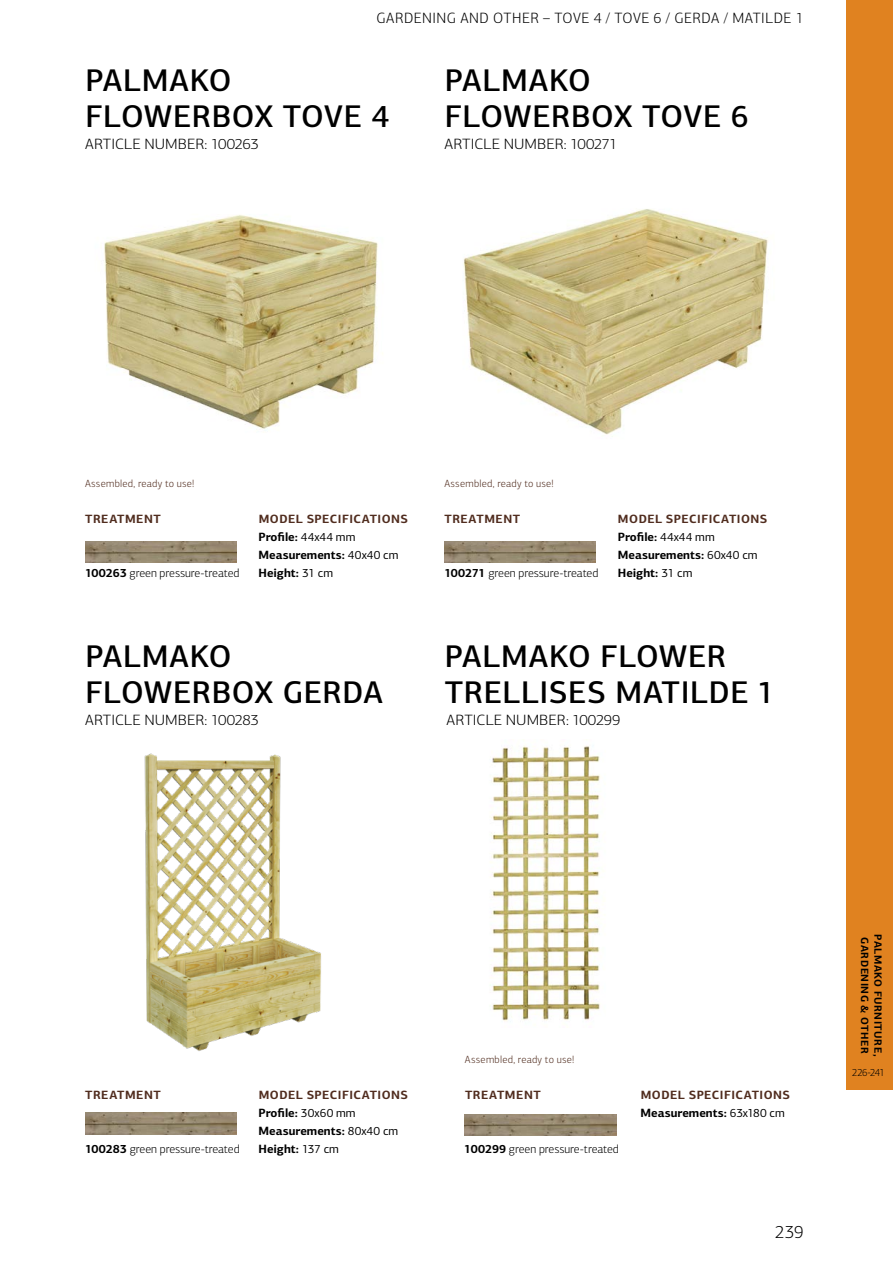
<style>
.page{position:relative;width:893px;height:1263px;background:#fff}
.page>*{position:absolute;margin:0;border:0;box-sizing:border-box;transform-origin:0 0}
.t1{font:500 31.5px/36px "PF Centro Sans Pro";letter-spacing:.015em;color:#000}
.t2{font:300 18px "PF Centro Sans Pro";color:#000}
.t3{font:300 15px "PF Centro Sans Pro";letter-spacing:.005em;color:#000;scale:1.05 1}
.t4{font:300 15px "PF Centro Sans Pro";letter-spacing:.03em;color:#000}
.t5{font:700 12px/18px "PF Centro Sans Pro";letter-spacing:.005em;color:#000}
.t6{font:300 12px "PF Centro Sans Pro";letter-spacing:-.005em;color:#000}
.t7{font:700 12px/18px "PF Centro Sans Pro";letter-spacing:.045em;color:#502c1e}
.t8{font:300 10.5px "PF Centro Sans Pro";letter-spacing:.02em;color:#502c1e}
.t9{font:700 10.5px "PF Centro Sans Pro";letter-spacing:.05em;color:#000}
.t10{font:300 10.5px "PF Centro Sans Pro";letter-spacing:-.06em;color:#000;scale:.96 1}
.s1{font-weight:400}
.s2{color:#502c1e}
.s3{font-weight:700}
.s4{color:#000}
.s5{font-weight:400;color:#000}
</style>
<div class="page">
<div style="left:846px;top:0;width:47px;height:1090px;background:#e08220"></div>
<img style="left:463px;top:209px;width:305px;height:228px">
<img style="left:144px;top:753px;width:177px;height:298px">
<img style="left:490px;top:739px;width:110px;height:283px">
<img style="left:85px;top:541px;width:151px;height:22px">
<img style="left:444px;top:541px;width:152px;height:22px">
<img style="left:465px;top:1114px;width:151px;height:21px">
<img style="left:104px;top:215px;width:279px;height:214px">
<img style="left:85px;top:1113px;width:151px;height:21px">
<p class="t4" style="left:376px;top:9px;width:429px">GARDENING AND OTHER – TOVE 4 / TOVE 6 / GERDA / MATILDE 1</p>
<h1 class="t1" style="left:85px;top:62px;width:305px">PALMAKO<br>FLOWERBOX TOVE 4</h1>
<p class="t3" style="left:85px;top:135px;width:167px">ARTICLE NUMBER: 100263</p>
<h1 class="t1" style="left:445px;top:62px;width:305px">PALMAKO<br>FLOWERBOX TOVE 6</h1>
<p class="t3" style="left:444px;top:135px;width:166px">ARTICLE NUMBER: 100271</p>
<p class="t8" style="left:85px;top:478px;width:111px">Assembled, ready to use!</p>
<p class="t8" style="left:444px;top:478px;width:111px">Assembled, ready to use!</p>
<p class="t7" style="left:259px;top:510px;width:151px">MODEL SPECIFICATIONS</p>
<p class="t7" style="left:444px;top:510px;width:77px">TREATMENT</p>
<p class="t5" style="left:259px;top:528px;width:141px">Profile: <span class="s1">44x44 mm<br></span>Measurements: <span class="s1">40x40 cm<br></span>Height: <span class="s1">31 cm</span></p>
<p class="t5" style="left:618px;top:510px;width:151px"><span class="s2">MODEL SPECIFICATIONS<br></span>Profile: <span class="s1">44x44 mm<br></span>Measurements: <span class="s1">60x40 cm</span></p>
<p class="t7" style="left:85px;top:510px;width:77px">TREATMENT</p>
<p class="t6" style="left:85px;top:566px;width:156px"><span class="s3">100263</span> green pressure-treated</p>
<p class="t5" style="left:618px;top:564px;width:76px">Height: <span class="s1">31 cm</span></p>
<p class="t6" style="left:444px;top:566px;width:156px"><span class="s3">100271</span> green pressure-treated</p>
<h1 class="t1" style="left:85px;top:638px;width:299px">PALMAKO<br>FLOWERBOX GERDA</h1>
<p class="t3" style="left:85px;top:711px;width:167px">ARTICLE NUMBER: 100283</p>
<h1 class="t1" style="left:445px;top:638px;width:332px">PALMAKO FLOWER<br>TRELLISES MATILDE 1</h1>
<p class="t3" style="left:447px;top:711px;width:167px">ARTICLE NUMBER: 100299</p>
<p class="t7" style="left:85px;top:1086px;width:77px">TREATMENT</p>
<p class="t5" style="left:259px;top:1086px;width:151px"><span class="s2">MODEL SPECIFICATIONS<br></span>Profile: <span class="s1">30x60 mm<br></span>Measurements: <span class="s1">80x40 cm</span></p>
<p class="t6" style="left:85px;top:1142px;width:156px"><span class="s3">100283</span> green pressure-treated</p>
<p class="t5" style="left:259px;top:1140px;width:82px">Height: <span class="s1">137 cm</span></p>
<p class="t8" style="left:465px;top:1054px;width:111px">Assembled, ready to use!</p>
<p class="t7" style="left:465px;top:1086px;width:77px">TREATMENT</p>
<p class="t6" style="left:464px;top:1142px;width:156px"><span class="s3">100299</span> green pressure-treated</p>
<p class="t7" style="left:640px;top:1086px;width:151px">MODEL SPECIFICATIONS<br><span class="s4">Measurements:</span> <span class="s5">63x180 cm</span></p>
<h2 class="t2" style="left:775px;top:1222px;width:30px">239</h2>
<p class="t9" style="left:871px;top:937px;width:118px;rotate:90deg">GARDENING &amp; OTHER</p>
<p class="t9" style="left:885px;top:934px;width:124px;rotate:90deg">PALMAKO FURNITURE,</p>
<p class="t10" style="left:852px;top:1066px;width:35px">226-241</p>
</div>
